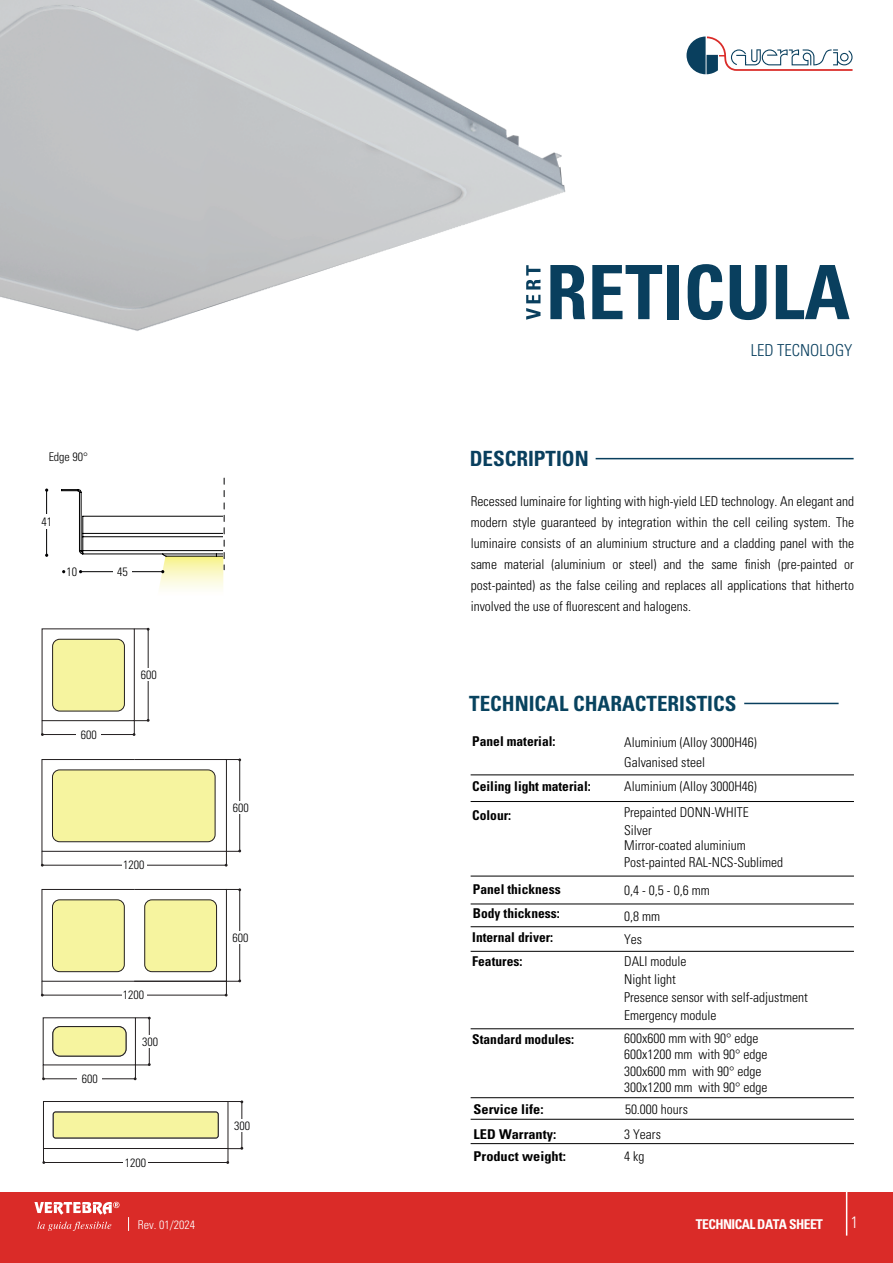
<style>
.page{position:relative;width:893px;height:1263px;background:#fff}
.page>*{position:absolute;margin:0;border:0;box-sizing:border-box;transform-origin:0 0}
.t1{font:700 condensed 75px "Univers LT Std";color:#093f5e}
.t2{font:700 condensed 21px "Univers LT Std";color:#08435f}
.t3{font:700 condensed 21px "Univers LT Std";color:#093f5e}
.t4{font:300 condensed 16.5px "Univers LT Std";color:#093f5e}
.t5{font:300 condensed 16.5px "Univers LT Std";color:#fff}
.t6{font:300 condensed 13.5px/21px "Univers LT Std";color:#000001}
.t7{font:700 condensed 13.5px "Univers LT Std";color:#000001}
.t8{font:700 condensed 13.5px/25.2px "Univers LT Std";color:#000001;scale:1.06 1}
.t9{font:700 condensed 13.5px "Univers LT Std";letter-spacing:-.04em;color:#fff}
.t10{font:300 condensed 12.15px "Univers LT Std";color:#000001}
.t11{font:300 condensed 12px "Univers LT Std";color:#000002}
.t12{font:300 condensed 12px "Univers LT Std";color:#fff}
.t13{font:300 condensed 12px "Univers LT Std";color:#000001}
</style>
<div class="page">
<img style="left:0;top:0;width:566px;height:331px">
<svg style="left:526px;top:265px;width:14px;height:55px"></svg>
<svg style="left:686px;top:36px;width:166px;height:38px"></svg>
<div style="left:0;top:1193px;width:893px;height:70px;background:#da2b28"></div>
<svg style="left:34px;top:1202px;width:85px;height:13px"></svg>
<svg style="left:37px;top:1221px;width:74px;height:10px"></svg>
<hr style="left:846px;top:1192px;width:1px;height:43px;background:#fff">
<hr style="left:744px;top:703px;width:95px;height:1px;background:#093f5e">
<hr style="left:471px;top:1028px;width:383px;height:1px;background:#000001">
<hr style="left:471px;top:904px;width:383px;height:1px;background:#000001">
<hr style="left:471px;top:1097px;width:383px;height:1px;background:#000001">
<hr style="left:471px;top:1119px;width:383px;height:1px;background:#000001">
<hr style="left:471px;top:1143px;width:383px;height:1px;background:#000001">
<hr style="left:471px;top:951px;width:383px;height:1px;background:#000001">
<hr style="left:471px;top:926px;width:383px;height:1px;background:#000001">
<hr style="left:471px;top:876px;width:383px;height:1px;background:#000001">
<hr style="left:471px;top:801px;width:383px;height:1px;background:#000001">
<hr style="left:471px;top:775px;width:383px;height:1px;background:#000001">
<hr style="left:596px;top:458px;width:258px;height:1px;background:#093f5e">
<svg style="left:128px;top:1217px;width:1px;height:14px"></svg>
<hr style="left:46px;top:490px;width:1px;height:64px;background:#000002">
<div style="left:41px;top:514px;width:9px;height:14px;background:#fff"></div>
<svg style="left:61px;top:478px;width:164px;height:111px"></svg>
<div style="left:43px;top:1101px;width:185px;height:48px;background:#fff;border:1px solid #231f20"></div>
<svg style="left:53px;top:1111px;width:166px;height:27px;background:#e5e397"></svg>
<div style="left:53px;top:1026px;width:73px;height:30px;background:#f6f49f"></div>
<div style="left:53px;top:1026px;width:73px;height:30px;border:1px solid #231f20;border-radius:7px"></div>
<div style="left:53px;top:639px;width:71px;height:72px;background:#f6f49f"></div>
<div style="left:52px;top:639px;width:73px;height:72px;border:1px solid #231f20;border-radius:7px"></div>
<hr style="left:43px;top:1078px;width:92px;height:1px;background:#231f20">
<svg style="left:42px;top:1065px;width:3px;height:15px"></svg>
<hr style="left:44px;top:1162px;width:184px;height:1px;background:#231f20">
<svg style="left:42px;top:1148px;width:3px;height:16px"></svg>
<hr style="left:42px;top:734px;width:92px;height:1px;background:#231f20">
<svg style="left:41px;top:721px;width:3px;height:15px"></svg>
<hr style="left:149px;top:1018px;width:1px;height:46px;background:#231f20">
<svg style="left:134px;top:1063px;width:17px;height:17px"></svg>
<svg style="left:135px;top:1017px;width:16px;height:2px"></svg>
<hr style="left:242px;top:1102px;width:1px;height:46px;background:#231f20">
<svg style="left:226px;top:1147px;width:17px;height:17px"></svg>
<svg style="left:228px;top:1100px;width:15px;height:3px"></svg>
<hr style="left:148px;top:629px;width:1px;height:91px;background:#231f20">
<svg style="left:133px;top:719px;width:17px;height:17px"></svg>
<svg style="left:134px;top:628px;width:16px;height:3px"></svg>
<div style="left:124px;top:1157px;width:24px;height:11px;background:#fff"></div>
<div style="left:76px;top:729px;width:24px;height:11px;background:#fff"></div>
<div style="left:77px;top:1073px;width:24px;height:11px;background:#fff"></div>
<div style="left:144px;top:1035px;width:10px;height:12px;background:#fff"></div>
<div style="left:143px;top:669px;width:10px;height:12px;background:#fff"></div>
<div style="left:237px;top:1119px;width:10px;height:12px;background:#fff"></div>
<svg style="left:41px;top:888px;width:200px;height:108px"></svg>
<div style="left:235px;top:931px;width:10px;height:12px;background:#fff"></div>
<svg style="left:41px;top:758px;width:200px;height:108px"></svg>
<div style="left:235px;top:801px;width:10px;height:12px;background:#fff"></div>
<p class="t13" style="left:49px;top:449px;width:41px">Edge 90°</p>
<p class="t10" style="left:41px;top:514px;width:12px">41</p>
<p class="t10" style="left:66px;top:564px;width:12px">10</p>
<p class="t10" style="left:117px;top:564px;width:12px">45</p>
<p class="t11" style="left:81px;top:727px;width:17px">600</p>
<p class="t11" style="left:141px;top:668px;width:17px">600</p>
<p class="t11" style="left:123px;top:858px;width:23px">1200</p>
<p class="t11" style="left:82px;top:1071px;width:17px">600</p>
<p class="t11" style="left:123px;top:988px;width:23px">1200</p>
<p class="t11" style="left:142px;top:1034px;width:17px">300</p>
<p class="t11" style="left:125px;top:1155px;width:23px">1200</p>
<p class="t12" style="left:138px;top:1217px;width:59px">Rev. 01/2024</p>
<p class="t11" style="left:233px;top:800px;width:17px">600</p>
<p class="t11" style="left:232px;top:930px;width:17px">600</p>
<p class="t11" style="left:234px;top:1118px;width:17px">300</p>
<h1 class="t1" style="left:546px;top:246px;width:306px">RETICULA</h1>
<h2 class="t3" style="left:470px;top:445px;width:121px">DESCRIPTION</h2>
<p class="t4" style="left:751px;top:340px;width:103px">LED TECNOLOGY</p>
<p class="t6" style="left:471px;top:490px;width:385px;text-align:justify">Recessed luminaire for lighting with high-yield LED technology. An elegant and modern style guaranteed by integration within the cell ceiling system. The luminaire consists of an aluminium structure and a cladding panel with the same material (aluminium or steel) and the same finish (pre-painted or post-painted) as the false ceiling and replaces all applications that hitherto involved the use of fluorescent and halogens.</p>
<h2 class="t2" style="left:469px;top:690px;width:269px">TECHNICAL CHARACTERISTICS</h2>
<p class="t7" style="left:472px;top:733px;width:85px">Panel material:</p>
<p class="t7" style="left:472px;top:778px;width:120px">Ceiling light material:</p>
<p class="t6" style="left:624px;top:732px;width:134px">Aluminium (Alloy 3000H46)</p>
<p class="t6" style="left:624px;top:776px;width:134px">Aluminium (Alloy 3000H46)</p>
<p class="t6" style="left:624px;top:752px;width:82px">Galvanised steel</p>
<p class="t7" style="left:472px;top:806px;width:41px">Colour:</p>
<p class="t6" style="left:624px;top:804px;width:126px;line-height:17.5px">Prepainted DONN-WHITE<br>Silver</p>
<p class="t6" style="left:624px;top:852px;width:160px">Post-painted RAL-NCS-Sublimed</p>
<p class="t6" style="left:624px;top:835px;width:123px">Mirror-coated aluminium</p>
<p class="t7" style="left:473px;top:881px;width:89px">Panel thickness</p>
<p class="t7" style="left:472px;top:929px;width:82px">Internal driver:</p>
<p class="t7" style="left:473px;top:904px;width:88px">Body thickness:</p>
<p class="t6" style="left:624px;top:880px;width:87px">0,4 - 0,5 - 0,6 mm</p>
<p class="t6" style="left:624px;top:928px;width:19px">Yes</p>
<p class="t6" style="left:624px;top:905px;width:37px">0,8 mm</p>
<p class="t7" style="left:472px;top:953px;width:52px">Features:</p>
<p class="t6" style="left:624px;top:953px;width:185px;line-height:17.9px">DALI module<br>Night light<br>Presence sensor with self-adjustment<br>Emergency module</p>
<p class="t7" style="left:472px;top:1030px;width:103px">Standard modules:</p>
<p class="t6" style="left:624px;top:1030px;width:145px;line-height:16.2px">600x600 mm with 90° edge<br>600x1200 mm with 90° edge<br>300x600 mm with 90° edge<br>300x1200 mm with 90° edge</p>
<p class="t8" style="left:474px;top:1096px;width:79px">Service life:<br>LED Warranty:</p>
<p class="t6" style="left:624px;top:1097px;width:65px;line-height:24.8px">50.000 hours<br>3 Years</p>
<p class="t8" style="left:474px;top:1144px;width:88px">Product weight:</p>
<p class="t6" style="left:624px;top:1146px;width:22px">4 kg</p>
<p class="t9" style="left:696px;top:1215px;width:128px">TECHNICAL DATA SHEET</p>
<p class="t5" style="left:851px;top:1213px;width:9px">1</p>
</div>
